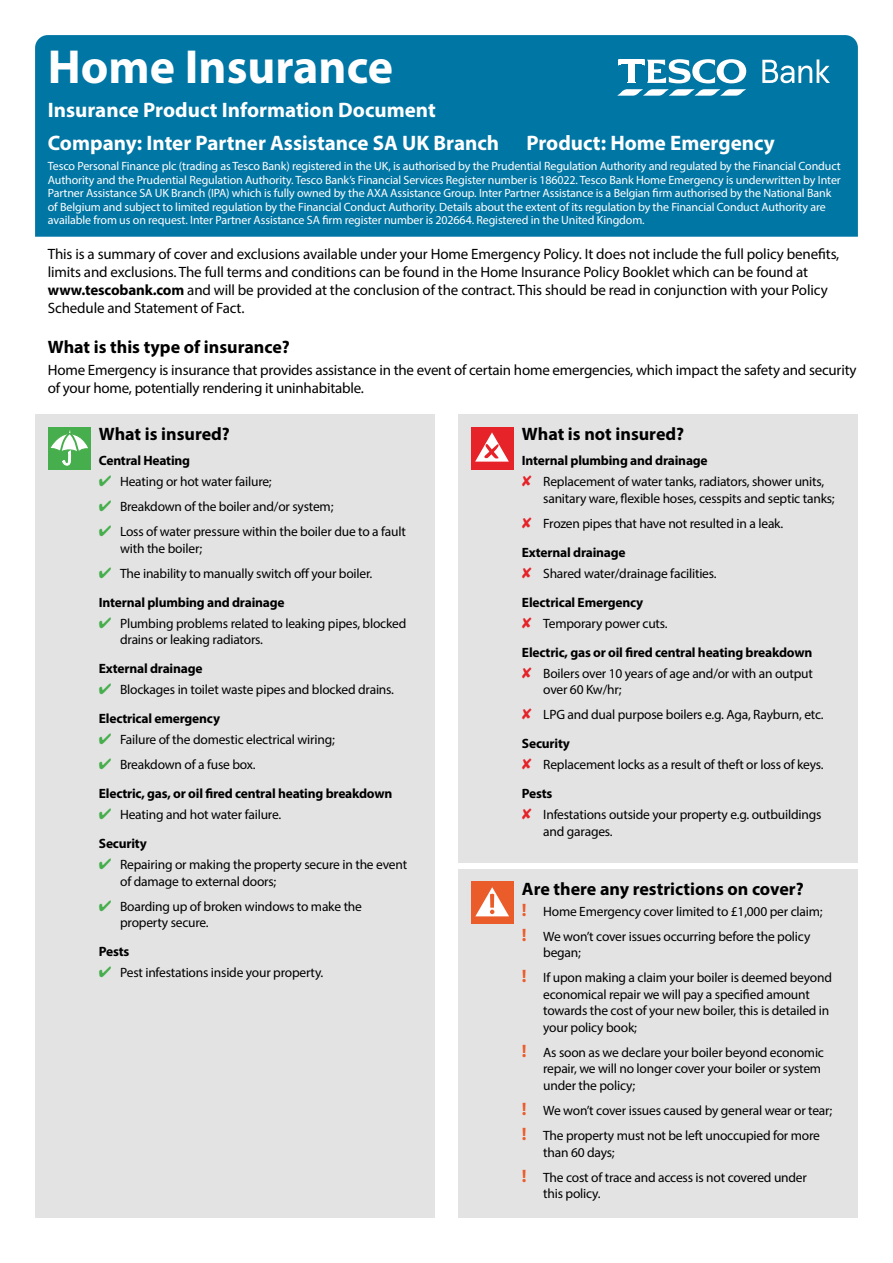
<style>
.page{position:relative;width:893px;height:1263px;background:#fff}
.page>*{position:absolute;margin:0;border:0;box-sizing:border-box;transform-origin:0 0}
.t1{font:700 48px "Myriad Pro";color:#fff}
.t2{font:700 21px/33.3px "Myriad Pro";color:#fff}
.t3{font:700 18px "Myriad Pro";color:#000}
.t4{font:15px/18px "Myriad Pro";letter-spacing:-.01em;color:#000}
.t5{font:13.5px/16.5px "Myriad Pro";letter-spacing:-.015em;color:#000}
.t6{font:700 13.5px/29.2px "Myriad Pro";letter-spacing:-.015em;color:#000}
.t7{font:12px/13.5px "Myriad Pro";letter-spacing:-.01em;color:#fff}
.s1{font-weight:700}
.s2{color:#46ae4c}
.s3{font-weight:400}
.s4{font-weight:700;font-size:18px;color:#eb5c2b}
</style>
<div class="page">
<div style="left:35px;top:35px;width:823px;height:202px;background:#0076a4"></div>
<div style="left:35px;top:414px;width:400px;height:803px;background:#e3e3e3"></div>
<div style="left:458px;top:414px;width:400px;height:448px;background:#e3e3e3"></div>
<div style="left:458px;top:869px;width:400px;height:348px;background:#e3e3e3"></div>
<svg style="left:618px;top:59px;width:128px;height:24px"></svg>
<svg style="left:617px;top:89px;width:129px;height:7px"></svg>
<svg style="left:762px;top:59px;width:68px;height:24px"></svg>
<div style="left:48px;top:427px;width:42px;height:42px;background:#46ae4c"></div>
<svg style="left:50px;top:430px;width:38px;height:35px"></svg>
<div style="left:471px;top:427px;width:42px;height:42px;background:#e52329"></div>
<svg style="left:475px;top:432px;width:34px;height:30px"></svg>
<div style="left:471px;top:882px;width:42px;height:42px;background:#eb5c2b"></div>
<svg style="left:475px;top:887px;width:34px;height:29px"></svg>
<h1 class="t1" style="left:48px;top:36px;width:347px">Home Insurance</h1>
<h2 class="t2" style="left:48px;top:92px;width:453px">Insurance Product Information Document<br>Company: Inter Partner Assistance SA UK Branch</h2>
<h2 class="t2" style="left:526px;top:126px;width:250px">Product: Home Emergency</h2>
<p class="t7" style="left:48px;top:159px;width:794px">Tesco Personal Finance plc (trading as Tesco Bank) registered in the UK, is authorised by the Prudential Regulation Authority and regulated by the Financial Conduct Authority and the Prudential Regulation Authority. Tesco Bank’s Financial Services Register number is 186022. Tesco Bank Home Emergency is underwritten by Inter Partner Assistance SA UK Branch (IPA) which is fully owned by the AXA Assistance Group. Inter Partner Assistance is a Belgian firm authorised by the National Bank of Belgium and subject to limited regulation by the Financial Conduct Authority. Details about the extent of its regulation by the Financial Conduct Authority are available from us on request. Inter Partner Assistance SA firm register number is 202664. Registered in the United Kingdom.</p>
<p class="t4" style="left:48px;top:245px;width:793px">This is a summary of cover and exclusions available under your Home Emergency Policy. It does not include the full policy benefits, limits and exclusions. The full terms and conditions can be found in the Home Insurance Policy Booklet which can be found at <span class="s1">www.tescobank.com</span> and will be provided at the conclusion of the contract. This should be read in conjunction with your Policy Schedule and Statement of Fact.</p>
<h3 class="t3" style="left:48px;top:335px;width:244px">What is this type of insurance?</h3>
<p class="t4" style="left:48px;top:361px;width:810px">Home Emergency is insurance that provides assistance in the event of certain home emergencies, which impact the safety and security of your home, potentially rendering it uninhabitable.</p>
<h3 class="t3" style="left:99px;top:422px;width:133px">What is insured?</h3>
<p class="t6" style="left:99px;top:446px;width:93px">Central Heating</p>
<p class="t5" style="left:99px;top:473px;width:174px"><span class="s2">✔</span> Heating or hot water failure;</p>
<p class="t5" style="left:99px;top:498px;width:236px"><span class="s2">✔</span> Breakdown of the boiler and/or system;</p>
<p class="t5" style="left:120px;top:523px;width:287px;text-indent:-21px"><span class="s2">✔</span> Loss of water pressure within the boiler due to a fault with the boiler;</p>
<p class="t5" style="left:99px;top:558px;width:275px;line-height:29.2px"><span class="s2">✔</span> The inability to manually switch off your boiler.<br><span class="s1">Internal plumbing and drainage</span></p>
<p class="t5" style="left:120px;top:615px;width:288px;text-indent:-21px"><span class="s2">✔</span> Plumbing problems related to leaking pipes, blocked drains or leaking radiators.</p>
<p class="t6" style="left:99px;top:654px;width:105px">External drainage</p>
<p class="t5" style="left:99px;top:675px;width:297px;line-height:29.2px"><span class="s2">✔</span> Blockages in toilet waste pipes and blocked drains.<br><span class="s1">Electrical emergency</span></p>
<p class="t5" style="left:99px;top:731px;width:238px"><span class="s2">✔</span> Failure of the domestic electrical wiring;</p>
<p class="t6" style="left:99px;top:749px;width:295px"><span class="s2">✔</span> <span class="s3">Breakdown of a fuse box.<br></span>Electric, gas, or oil fired central heating breakdown</p>
<p class="t5" style="left:99px;top:800px;width:184px;line-height:29.2px"><span class="s2">✔</span> Heating and hot water failure.<br><span class="s1">Security</span></p>
<p class="t5" style="left:120px;top:856px;width:289px;text-indent:-21px"><span class="s2">✔</span> Repairing or making the property secure in the event of damage to external doors;</p>
<p class="t5" style="left:120px;top:898px;width:243px;text-indent:-21px"><span class="s2">✔</span> Boarding up of broken windows to make the property secure.</p>
<p class="t6" style="left:99px;top:937px;width:32px">Pests</p>
<p class="t5" style="left:99px;top:964px;width:226px"><span class="s2">✔</span> Pest infestations inside your property.</p>
<h3 class="t3" style="left:522px;top:422px;width:164px">What is not insured?</h3>
<p class="t6" style="left:522px;top:446px;width:187px">Internal plumbing and drainage</p>
<p class="t5" style="left:543px;top:473px;width:293px">Replacement of water tanks, radiators, shower units, sanitary ware, flexible hoses, cesspits and septic tanks;</p>
<p class="t5" style="left:543px;top:515px;width:242px">Frozen pipes that have not resulted in a leak.</p>
<p class="t6" style="left:522px;top:537px;width:105px">External drainage</p>
<p class="t5" style="left:543px;top:565px;width:175px">Shared water/drainage facilities.</p>
<p class="t6" style="left:522px;top:587px;width:123px">Electrical Emergency</p>
<p class="t5" style="left:543px;top:615px;width:126px">Temporary power cuts.</p>
<p class="t6" style="left:522px;top:637px;width:292px">Electric, gas or oil fired central heating breakdown</p>
<p class="t5" style="left:543px;top:665px;width:271px">Boilers over 10 years of age and/or with an output over 60 Kw/hr;</p>
<p class="t5" style="left:543px;top:706px;width:282px">LPG and dual purpose boilers e.g. Aga, Rayburn, etc.</p>
<p class="t6" style="left:522px;top:729px;width:49px">Security</p>
<p class="t5" style="left:543px;top:756px;width:282px">Replacement locks as a result of theft or loss of keys.</p>
<p class="t6" style="left:522px;top:779px;width:32px">Pests</p>
<p class="t5" style="left:543px;top:806px;width:280px">Infestations outside your property e.g. outbuildings and garages.</p>
<h3 class="t3" style="left:522px;top:877px;width:283px">Are there any restrictions on cover?</h3>
<p class="t5" style="left:522px;top:899px;width:302px;line-height:25px"><span class="s4">!</span> Home Emergency cover limited to £1,000 per claim; <span class="s4">!</span> We won’t cover issues occurring before the policy</p>
<p class="t5" style="left:522px;top:940px;width:311px;line-height:25px;text-indent:21px">began;<br><span class="s4">!</span> If upon making a claim your boiler is deemed beyond</p>
<p class="t5" style="left:543px;top:986px;width:288px">economical repair we will pay a specified amount towards the cost of your new boiler, this is detailed in your policy book;</p>
<p class="t5" style="left:543px;top:1044px;width:282px;text-indent:-21px"><span class="s4">!</span> As soon as we declare your boiler beyond economic repair, we will no longer cover your boiler or system under the policy;</p>
<p class="t5" style="left:522px;top:1098px;width:312px;line-height:25px"><span class="s4">!</span> We won’t cover issues caused by general wear or tear; <span class="s4">!</span> The property must not be left unoccupied for more</p>
<p class="t5" style="left:522px;top:1139px;width:286px;line-height:25px;text-indent:21px">than 60 days;<br><span class="s4">!</span> The cost of trace and access is not covered under</p>
<p class="t5" style="left:543px;top:1185px;width:59px">this policy.</p>
</div>
